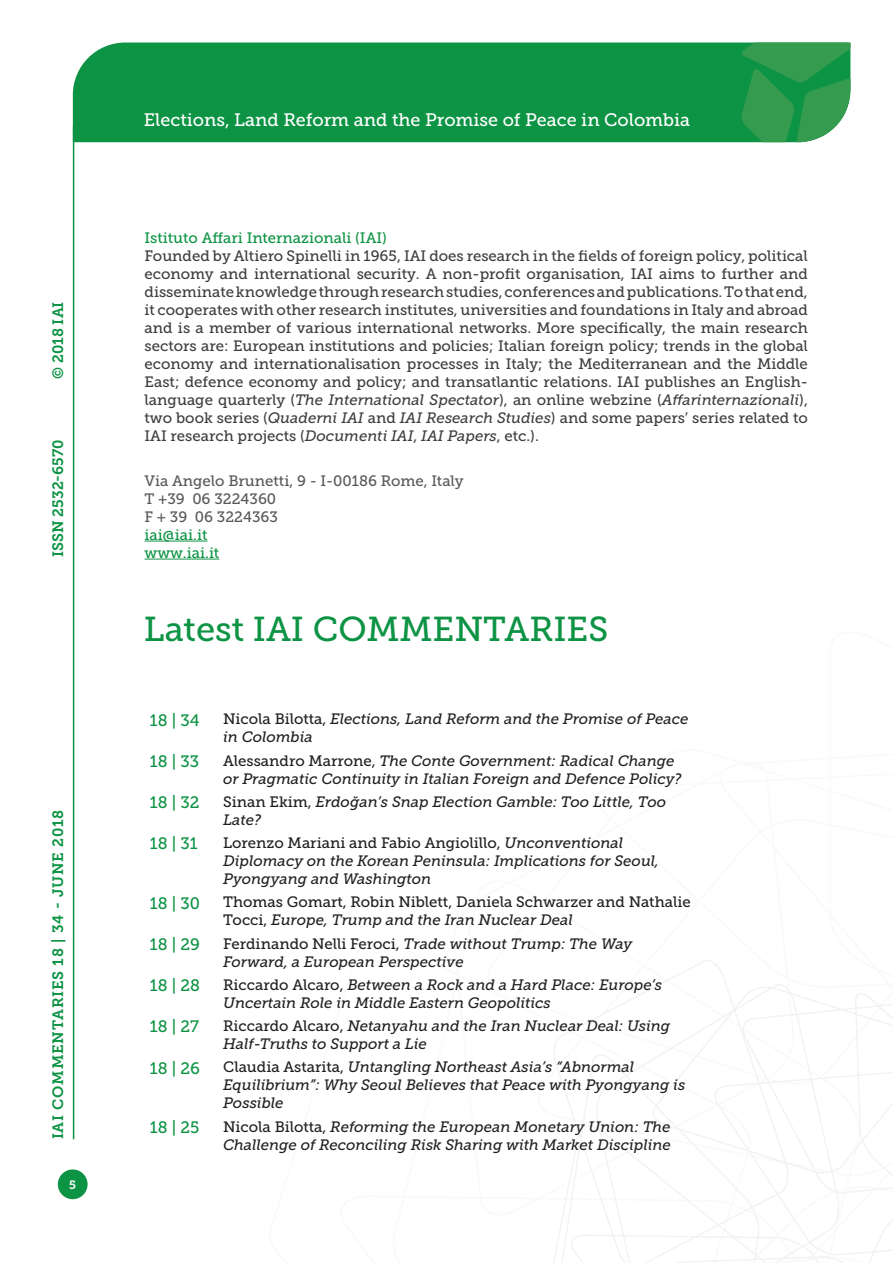
<style>
.page{position:relative;width:893px;height:1263px;background:#fff}
.page>*{position:absolute;margin:0;border:0;box-sizing:border-box;transform-origin:0 0}
.t1{font:34.5px "Museo Slab 500";color:#0d9344}
.t2{font:18px "Museo Slab 500";color:#fff}
.t3{font:16.5px "Museo Slab 500";color:#0d9344}
.t4{font:15px/18px "Museo Slab 500";color:#3e3e3f;text-align:justify}
.Elenco_paper{font:italic 15px/18px "Museo Slab 500";color:#231f20}
.Elenco_paper-2{font:15px/18px "Museo Slab 500";color:#231f20}
.t5{font:15px "Museo Slab 500";color:#57585a}
.t6{font:15px "Museo Slab 500";color:#0d9344}
.t7{font:15px "Museo Slab 700";letter-spacing:.05em;color:#0d9344}
.t8{font:15px "Museo Slab 700";color:#0d9344}
.t9{font:12px "Museo Slab 700";color:#fff}
.s1{font-style:italic}
.s2{font-style:normal}
</style>
<div class="page">
<svg style="left:553px;top:960px;width:340px;height:303px"></svg>
<div style="left:73px;top:43px;width:668px;height:99px;background:#0d9344"></div>
<svg style="left:741px;top:43px;width:109px;height:99px;background:#339d54"></svg>
<div style="left:58px;top:1169px;width:30px;height:30px;background:#0d9344;border-radius:50%"></div>
<hr style="left:73px;top:126px;width:1px;height:1013px;background:#0d9344">
<hr style="left:145px;top:541px;width:62px;height:1px;background:#0d9344">
<hr style="left:145px;top:559px;width:74px;height:1px;background:#0d9344">
<p class="t7" style="left:50px;top:379px;width:79px;rotate:-90deg">© 2018 IAI</p>
<p class="t8" style="left:50px;top:557px;width:119px;rotate:-90deg">ISSN 2532-6570</p>
<p class="t7" style="left:50px;top:1139px;width:331px;rotate:-90deg">IAI COMMENTARIES 18 | 34 - JUNE 2018</p>
<p class="t9" style="left:69px;top:1178px;width:8px">5</p>
<p class="t2" style="left:144px;top:110px;width:548px">Elections, Land Reform and the Promise of Peace in Colombia</p>
<p class="t6" style="left:145px;top:229px;width:244px">Istituto Affari Internazionali (IAI)</p>
<p class="t4" style="left:145px;top:247px;width:665px">Founded by Altiero Spinelli in 1965, IAI does research in the fields of foreign policy, political economy and international security. A non-profit organisation, IAI aims to further and disseminate knowledge through research studies, conferences and publications. To that end, it cooperates with other research institutes, universities and foundations in Italy and abroad and is a member of various international networks. More specifically, the main research sectors are: European institutions and policies; Italian foreign policy; trends in the global economy and internationalisation processes in Italy; the Mediterranean and the Middle East; defence economy and policy; and transatlantic relations. IAI publishes an English&shy;language quarterly (<span class="s1">The International Spectator</span>), an online webzine (<span class="s1">Affarinternazionali</span>), two book series (<span class="s1">Quaderni IAI</span> and <span class="s1">IAI Research Studies</span>) and some papers’ series related to IAI research projects (<span class="s1">Documenti IAI</span>, <span class="s1">IAI Papers</span>, etc.).</p>
<p class="t5" style="left:145px;top:472px;width:321px">Via Angelo Brunetti, 9 - I-00186 Rome, Italy</p>
<p class="t5" style="left:145px;top:490px;width:133px">T +39 06 3224360</p>
<p class="t5" style="left:145px;top:508px;width:135px">F + 39 06 3224363</p>
<p class="t6" style="left:145px;top:526px;width:64px">iai@iai.it</p>
<p class="t6" style="left:145px;top:544px;width:76px">www.iai.it</p>
<p class="t1" style="left:144px;top:610px;width:466px">Latest IAI COMMENTARIES</p>
<p class="t3" style="left:150px;top:711px;width:51px">18 | 34</p>
<p class="Elenco_paper" style="left:223px;top:710px;width:467px"><span class="s2">Nicola Bilotta,</span> Elections, Land Reform and the Promise of Peace in Colombia</p>
<p class="t3" style="left:150px;top:752px;width:51px">18 | 33</p>
<p class="Elenco_paper" style="left:223px;top:752px;width:460px"><span class="s2">Alessandro Marrone,</span> The Conte Government: Radical Change or Pragmatic Continuity in Italian Foreign and Defence Policy?</p>
<p class="t3" style="left:150px;top:793px;width:51px">18 | 32</p>
<p class="Elenco_paper" style="left:223px;top:793px;width:444px"><span class="s2">Sinan Ekim,</span> Erdoğan’s Snap Election Gamble: Too Little, Too<br>Late?</p>
<p class="t3" style="left:150px;top:834px;width:49px">18 | 31</p>
<p class="Elenco_paper" style="left:223px;top:834px;width:438px"><span class="s2">Lorenzo Mariani and Fabio Angiolillo,</span> Unconventional<br>Diplomacy on the Korean Peninsula: Implications for Seoul,<br>Pyongyang and Washington</p>
<p class="t3" style="left:150px;top:894px;width:52px">18 | 30</p>
<p class="Elenco_paper-2" style="left:223px;top:893px;width:469px">Thomas Gomart, Robin Niblett, Daniela Schwarzer and Nathalie<br>Tocci, <span class="s1">Europe, Trump and the Iran Nuclear Deal</span></p>
<p class="t3" style="left:150px;top:935px;width:52px">18 | 29</p>
<p class="Elenco_paper" style="left:223px;top:935px;width:411px"><span class="s2">Ferdinando Nelli Feroci,</span> Trade without Trump: The Way<br>Forward, a European Perspective</p>
<p class="t3" style="left:150px;top:976px;width:52px">18 | 28</p>
<p class="Elenco_paper" style="left:223px;top:976px;width:441px"><span class="s2">Riccardo Alcaro,</span> Between a Rock and a Hard Place: Europe’s<br>Uncertain Role in Middle Eastern Geopolitics</p>
<p class="t3" style="left:150px;top:1017px;width:51px">18 | 27</p>
<p class="Elenco_paper" style="left:223px;top:1017px;width:448px"><span class="s2">Riccardo Alcaro,</span> Netanyahu and the Iran Nuclear Deal: Using<br>Half-Truths to Support a Lie</p>
<p class="t3" style="left:150px;top:1059px;width:52px">18 | 26</p>
<p class="Elenco_paper" style="left:223px;top:1058px;width:464px"><span class="s2">Claudia Astarita,</span> Untangling Northeast Asia’s “Abnormal<br>Equilibrium”: Why Seoul Believes that Peace with Pyongyang is<br>Possible</p>
<p class="t3" style="left:150px;top:1118px;width:51px">18 | 25</p>
<p class="Elenco_paper" style="left:223px;top:1118px;width:449px"><span class="s2">Nicola Bilotta,</span> Reforming the European Monetary Union: The<br>Challenge of Reconciling Risk Sharing with Market Discipline</p>
</div>
